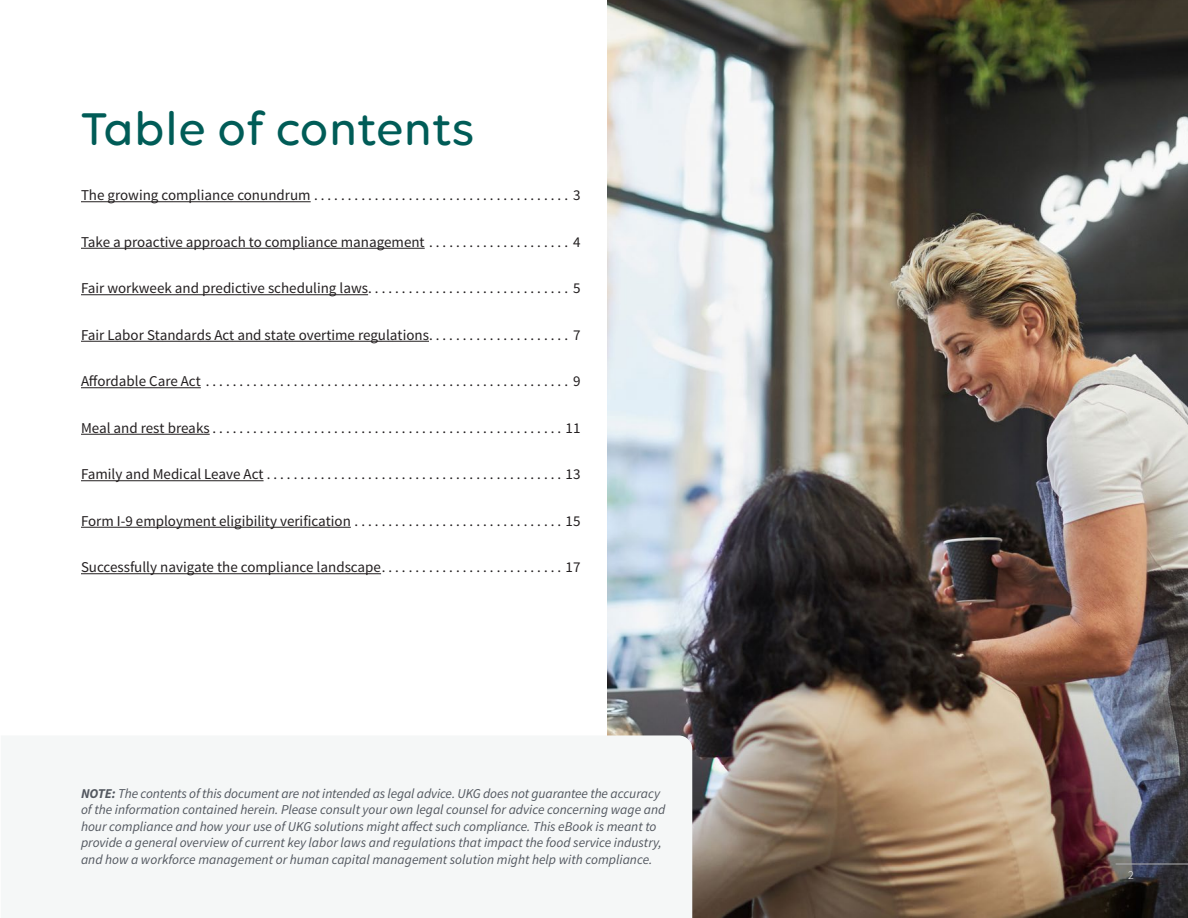
<style>
.page{position:relative;width:1188px;height:918px;background:#fff}
.page>*{position:absolute;margin:0;border:0;box-sizing:border-box;transform-origin:0 0}
.Main_headline_33_39{font:500 49.5px "Volte Rounded";color:#005c57}
.text{font:15px "Source Sans Pro";color:#231f20}
.table_copy{font:italic 13.5px/16.5px "Source Sans Pro";color:#52575f}
.Page_number{font:300 12px "Source Sans Pro";color:#fff}
.s1{font-weight:700}
</style>
<div class="page">
<img style="left:608px;top:0;width:580px;height:918px">
<hr style="left:81px;top:201px;width:230px;height:1px;background:#231f20">
<hr style="left:81px;top:248px;width:344px;height:1px;background:#231f20">
<hr style="left:81px;top:294px;width:287px;height:1px;background:#231f20">
<hr style="left:81px;top:341px;width:348px;height:1px;background:#231f20">
<hr style="left:81px;top:387px;width:120px;height:1px;background:#231f20">
<hr style="left:81px;top:434px;width:129px;height:1px;background:#231f20">
<hr style="left:81px;top:480px;width:183px;height:1px;background:#231f20">
<hr style="left:81px;top:527px;width:270px;height:1px;background:#231f20">
<hr style="left:81px;top:573px;width:300px;height:1px;background:#231f20">
<div style="left:607px;top:735px;width:85px;height:183px;background:#f5f7f7"></div>
<hr style="left:1116px;top:864px;width:72px;height:1px;background:#b2b2b5">
<p class="Main_headline_33_39" style="left:81px;top:100px;width:395px">Table of contents</p>
<p class="text" style="left:81px;top:186px;width:501px">The growing compliance conundrum . . . . . . . . . . . . . . . . . . . . . . . . . . . . . . . . . . . . . . 3</p>
<p class="text" style="left:81px;top:232px;width:501px">Take a proactive approach to compliance management . . . . . . . . . . . . . . . . . . . . . 4</p>
<p class="text" style="left:81px;top:279px;width:501px">Fair workweek and predictive scheduling laws . . . . . . . . . . . . . . . . . . . . . . . . . . . . . . 5</p>
<p class="text" style="left:81px;top:325px;width:501px">Fair Labor Standards Act and state overtime regulations . . . . . . . . . . . . . . . . . . . . . 7</p>
<p class="text" style="left:81px;top:372px;width:501px">Affordable Care Act . . . . . . . . . . . . . . . . . . . . . . . . . . . . . . . . . . . . . . . . . . . . . . . . . . . . . . 9</p>
<p class="text" style="left:81px;top:418px;width:501px">Meal and rest breaks . . . . . . . . . . . . . . . . . . . . . . . . . . . . . . . . . . . . . . . . . . . . . . . . . . . . 11</p>
<p class="text" style="left:81px;top:465px;width:501px">Family and Medical Leave Act . . . . . . . . . . . . . . . . . . . . . . . . . . . . . . . . . . . . . . . . . . . . 13</p>
<p class="text" style="left:81px;top:511px;width:501px">Form I-9 employment eligibility verification . . . . . . . . . . . . . . . . . . . . . . . . . . . . . . . 15</p>
<p class="text" style="left:81px;top:558px;width:501px">Successfully navigate the compliance landscape . . . . . . . . . . . . . . . . . . . . . . . . . . . 17</p>
<p class="table_copy" style="left:81px;top:785px;width:586px"><span class="s1">NOTE:</span> The contents of this document are not intended as legal advice. UKG does not guarantee the accuracy of the information contained herein. Please consult your own legal counsel for advice concerning wage and hour compliance and how your use of UKG solutions might affect such compliance. This eBook is meant to provide a general overview of current key labor laws and regulations that impact the food service industry, and how a workforce management or human capital management solution might help with compliance.</p>
<p class="Page_number" style="left:1128px;top:868px;width:7px">2</p>
</div>
